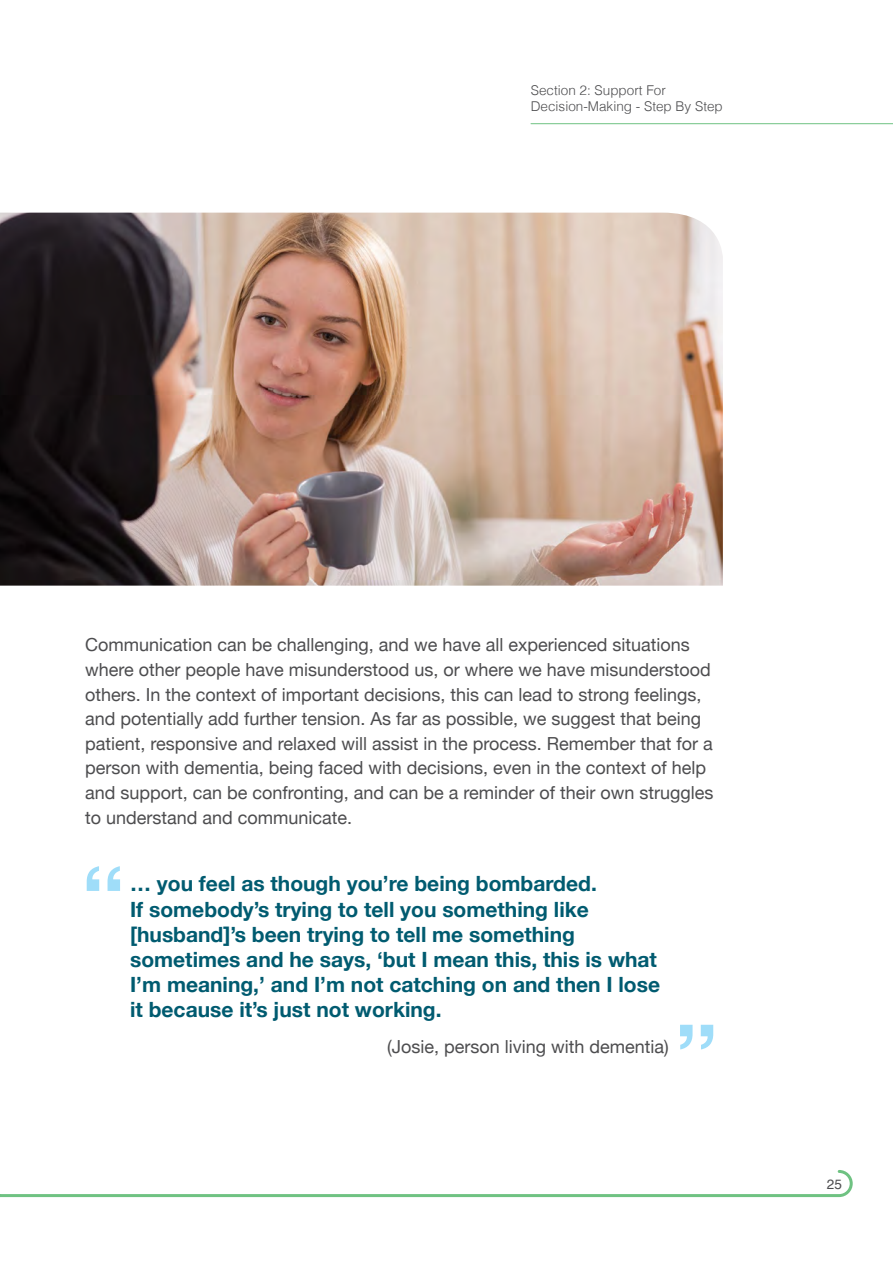
<style>
.page{position:relative;width:893px;height:1263px;background:#fff}
.page>*{position:absolute;margin:0;border:0;box-sizing:border-box;transform-origin:0 0}
.t1{font:700 90px "Helvetica";color:#9fddf9}
.t2{font:700 21px/25.2px "Helvetica Neue";color:#005b70}
.t3{font:18px/24.6px "Helvetica Neue";color:#4d4d4f}
.t4{font:300 13.5px/16.2px "Helvetica";color:#4d4d4f}
.t5{font:13.5px "Helvetica";color:#4d4d4f}
</style>
<div class="page">
<svg style="left:0;top:1170px;width:853px;height:28px"></svg>
<img style="left:0;top:213px;width:723px;height:373px">
<hr style="left:531px;top:123px;width:362px;height:1px;background:#6fc282">
<p class="t4" style="left:531px;top:81px;width:194px">Section 2: Support For<br>Decision-Making - Step By Step</p>
<p class="t3" style="left:85px;top:634px;width:630px">Communication can be challenging, and we have all experienced situations where other people have misunderstood us, or where we have misunderstood others. In the context of important decisions, this can lead to strong feelings, and potentially add further tension. As far as possible, we suggest that being patient, responsive and relaxed will assist in the process. Remember that for a person with dementia, being faced with decisions, even in the context of help and support, can be confronting, and can be a reminder of their own struggles to understand and communicate.</p>
<h1 class="t1" style="left:81px;top:827px;width:46px">“</h1>
<p class="t2" style="left:130px;top:872px;width:531px">… you feel as though you’re being bombarded.<br>If somebody’s trying to tell you something like [husband]’s been trying to tell me something sometimes and he says, ‘but I mean this, this is what I’m meaning,’ and I’m not catching on and then I lose it because it’s just not working.</p>
<p class="t3" style="left:387px;top:1036px;width:283px">(Josie, person living with dementia)</p>
<h1 class="t1" style="left:673px;top:985px;width:46px">”</h1>
<p class="t5" style="left:827px;top:1174px;width:17px">25</p>
</div>
